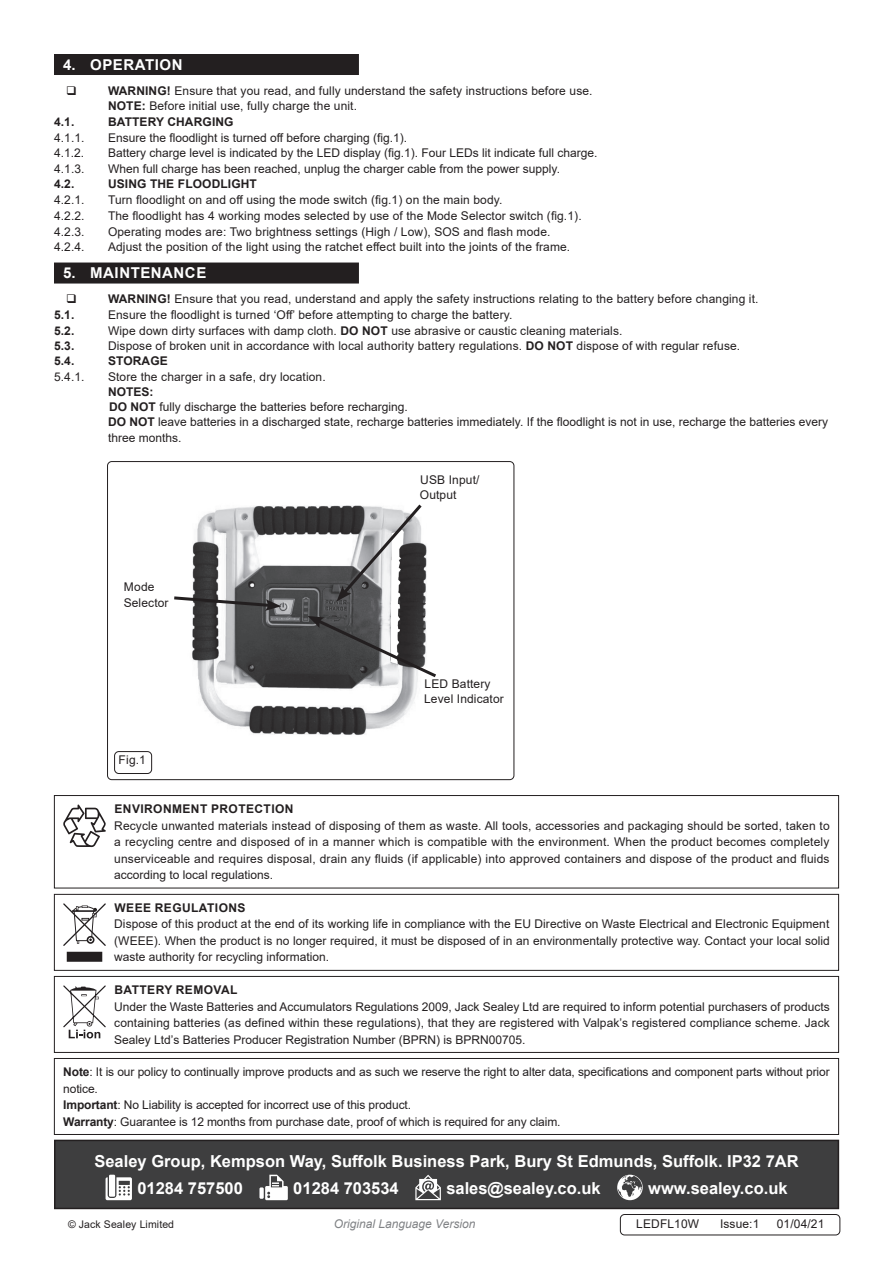
<style>
.page{position:relative;width:893px;height:1263px;background:#fff}
.page>*{position:absolute;margin:0;border:0;box-sizing:border-box;transform-origin:0 0}
.Footer_Contact_Infor{font:700 16.5px "Arial";color:#fff}
.t1{font:700 15px "Arial";letter-spacing:.035em;color:#fff}
.Enviroment_Protectio{font:12px/16.5px "Arial";letter-spacing:.01em;color:#231f20;text-align:justify}
.Battery_Removal_Li-i{font:12px/16.5px "Arial";color:#231f20;text-align:justify}
.Important_Notificati{font:12px/16.5px "Arial";letter-spacing:-.01em;color:#231f20}
.Weee_Regulation_Body{font:12px/16.5px "Arial";color:#231f20;text-align:justify}
.Body{font:12px/15.8px "Arial";color:#231f20}
.Enviroment_Protectio-2{font:700 12px "Arial";letter-spacing:.01em;color:#231f20}
.Normal{font:12px "Arial";color:#231f20}
.t2{font:italic 12px "Arial";color:#808285}
.Body__Footer{font:12px "Arial";letter-spacing:.01em;color:#231f20}
.Enviroment_Protectio-3{font:700 12px "Arial";letter-spacing:.035em;color:#231f20}
.Weee_Regulation_Head{font:700 12px "Arial";letter-spacing:.035em;color:#231f20}
.Battery_Removal_Li-i-2{font:700 12px "Arial";letter-spacing:.035em;color:#231f20}
.Body__Justified__7pt{font:10.5px "Arial";letter-spacing:.01em;color:#231f20}
.s1{font-weight:700}
</style>
<div class="page">
<div style="left:54px;top:54px;width:305px;height:21px;background:#231f20"></div>
<div style="left:54px;top:263px;width:305px;height:21px;background:#231f20"></div>
<div style="left:620px;top:1214px;width:220px;height:21px;border:1px solid #231f20;border-radius:4px"></div>
<img style="left:192px;top:505px;width:235px;height:230px">
<div style="left:107px;top:461px;width:407px;height:319px;border:1px solid #231f20;border-radius:4px"></div>
<svg style="left:174px;top:595px;width:107px;height:16px"></svg>
<svg style="left:337px;top:504px;width:88px;height:97px"></svg>
<svg style="left:308px;top:616px;width:128px;height:64px"></svg>
<div style="left:114px;top:751px;width:38px;height:23px;border:1px solid #231f20;border-radius:4px"></div>
<div style="left:55px;top:1140px;width:783px;height:68px;background:#3e3e3f"></div>
<svg style="left:106px;top:1177px;width:26px;height:23px"></svg>
<div style="left:109px;top:1175px;width:6px;height:22px;background:#fff"></div>
<div style="left:259px;top:1187px;width:5px;height:12px;background:#fff"></div>
<svg style="left:265px;top:1175px;width:23px;height:25px"></svg>
<svg style="left:415px;top:1175px;width:26px;height:25px"></svg>
<svg style="left:617px;top:1175px;width:26px;height:25px"></svg>
<div style="left:54px;top:1140px;width:785px;height:69px;border:2px solid #231f20"></div>
<div style="left:54px;top:795px;width:785px;height:93px;border:1px solid #231f20"></div>
<svg style="left:63px;top:804px;width:43px;height:43px"></svg>
<div style="left:54px;top:894px;width:785px;height:77px;border:1px solid #231f20"></div>
<div style="left:68px;top:952px;width:34px;height:9px;background:#231f20"></div>
<div style="left:67px;top:952px;width:35px;height:10px;border:2px solid #231f20"></div>
<svg style="left:63px;top:903px;width:43px;height:43px"></svg>
<div style="left:54px;top:976px;width:785px;height:77px;border:1px solid #231f20"></div>
<svg style="left:63px;top:985px;width:43px;height:53px"></svg>
<div style="left:54px;top:1058px;width:785px;height:77px;border:1px solid #231f20"></div>
<p class="t1" style="left:63px;top:54px;width:121px">4. OPERATION</p>
<p class="Enviroment_Protectio" style="left:108px;top:82px;width:486px"><span class="s1">WARNING!</span> Ensure that you read, and fully understand the safety instructions before use.</p>
<p class="Body" style="left:108px;top:98px;width:251px"><span class="s1">NOTE:</span> Before initial use, fully charge the unit.</p>
<p class="Enviroment_Protectio-2" style="left:54px;top:113px;width:22px">4.1.</p>
<p class="Enviroment_Protectio-2" style="left:108px;top:113px;width:127px">BATTERY CHARGING</p>
<p class="Enviroment_Protectio" style="left:54px;top:129px;width:32px">4.1.1.</p>
<p class="Enviroment_Protectio" style="left:108px;top:129px;width:301px">Ensure the floodlight is turned off before charging (fig.1).</p>
<p class="Enviroment_Protectio" style="left:54px;top:144px;width:32px">4.1.2.</p>
<p class="Enviroment_Protectio" style="left:108px;top:144px;width:491px">Battery charge level is indicated by the LED display (fig.1). Four LEDs lit indicate full charge.</p>
<p class="Enviroment_Protectio" style="left:54px;top:160px;width:32px">4.1.3.</p>
<p class="Enviroment_Protectio" style="left:108px;top:160px;width:454px">When full charge has been reached, unplug the charger cable from the power supply.</p>
<p class="Enviroment_Protectio-2" style="left:54px;top:176px;width:22px">4.2.</p>
<p class="Enviroment_Protectio-2" style="left:108px;top:176px;width:150px">USING THE FLOODLIGHT</p>
<p class="Enviroment_Protectio" style="left:54px;top:191px;width:32px">4.2.1.</p>
<p class="Enviroment_Protectio" style="left:108px;top:191px;width:396px">Turn floodlight on and off using the mode switch (fig.1) on the main body.</p>
<p class="Enviroment_Protectio" style="left:54px;top:207px;width:32px">4.2.2.</p>
<p class="Enviroment_Protectio" style="left:108px;top:207px;width:475px">The floodlight has 4 working modes selected by use of the Mode Selector switch (fig.1).</p>
<p class="Enviroment_Protectio" style="left:54px;top:223px;width:32px">4.2.3.</p>
<p class="Enviroment_Protectio" style="left:108px;top:223px;width:444px">Operating modes are: Two brightness settings (High / Low), SOS and flash mode.</p>
<p class="Enviroment_Protectio" style="left:54px;top:239px;width:32px">4.2.4.</p>
<p class="Enviroment_Protectio" style="left:108px;top:239px;width:464px">Adjust the position of the light using the ratchet effect built into the joints of the frame.</p>
<p class="t1" style="left:63px;top:262px;width:145px">5. MAINTENANCE</p>
<p class="Enviroment_Protectio" style="left:108px;top:290px;width:652px"><span class="s1">WARNING!</span> Ensure that you read, understand and apply the safety instructions relating to the battery before changing it.</p>
<p class="Enviroment_Protectio-2" style="left:54px;top:306px;width:22px">5.1.</p>
<p class="Enviroment_Protectio" style="left:108px;top:306px;width:406px">Ensure the floodlight is turned ‘Off’ before attempting to charge the battery.</p>
<p class="Enviroment_Protectio-2" style="left:54px;top:322px;width:22px">5.2.</p>
<p class="Enviroment_Protectio" style="left:108px;top:322px;width:516px">Wipe down dirty surfaces with damp cloth. <span class="s1">DO NOT</span> use abrasive or caustic cleaning materials.</p>
<p class="Enviroment_Protectio-2" style="left:54px;top:337px;width:22px">5.3.</p>
<p class="Enviroment_Protectio" style="left:108px;top:337px;width:634px">Dispose of broken unit in accordance with local authority battery regulations. <span class="s1">DO NOT</span> dispose of with regular refuse.</p>
<p class="Enviroment_Protectio-2" style="left:54px;top:353px;width:22px">5.4.</p>
<p class="Enviroment_Protectio-2" style="left:108px;top:353px;width:61px">STORAGE</p>
<p class="Enviroment_Protectio" style="left:54px;top:368px;width:32px">5.4.1.</p>
<p class="Enviroment_Protectio" style="left:108px;top:368px;width:219px">Store the charger in a safe, dry location.</p>
<p class="Enviroment_Protectio-2" style="left:108px;top:383px;width:47px">NOTES:</p>
<p class="Normal" style="left:109px;top:399px;width:300px"><span class="s1">DO NOT</span> fully discharge the batteries before recharging.</p>
<p class="Body" style="left:108px;top:414px;width:722px"><span class="s1">DO NOT</span> leave batteries in a discharged state, recharge batteries immediately. If the floodlight is not in use, recharge the batteries every three months.</p>
<p class="Body" style="left:124px;top:579px;width:46px">Mode<br>Selector</p>
<p class="Body" style="left:119px;top:751px;width:29px">Fig.1</p>
<p class="Body" style="left:420px;top:471px;width:61px">USB Input/<br>Output</p>
<p class="Body" style="left:424px;top:675px;width:81px">LED Battery<br>Level Indicator</p>
<p class="Enviroment_Protectio-3" style="left:114px;top:800px;width:181px">ENVIRONMENT PROTECTION</p>
<p class="Enviroment_Protectio" style="left:114px;top:817px;width:717px">Recycle unwanted materials instead of disposing of them as waste. All tools, accessories and packaging should be sorted, taken to a recycling centre and disposed of in a manner which is compatible with the environment. When the product becomes completely unserviceable and requires disposal, drain any fluids (if applicable) into approved containers and dispose of the product and fluids according to local regulations.</p>
<p class="Weee_Regulation_Head" style="left:114px;top:899px;width:133px">WEEE REGULATIONS</p>
<p class="Weee_Regulation_Body" style="left:114px;top:916px;width:717px">Dispose of this product at the end of its working life in compliance with the EU Directive on Waste Electrical and Electronic Equipment (WEEE). When the product is no longer required, it must be disposed of in an environmentally protective way. Contact your local solid waste authority for recycling information.</p>
<p class="Battery_Removal_Li-i-2" style="left:114px;top:981px;width:125px">BATTERY REMOVAL</p>
<p class="Battery_Removal_Li-i" style="left:114px;top:998px;width:717px">Under the Waste Batteries and Accumulators Regulations 2009, Jack Sealey Ltd are required to inform potential purchasers of products containing batteries (as defined within these regulations), that they are registered with Valpak’s registered compliance scheme. Jack Sealey Ltd’s Batteries Producer Registration Number (BPRN) is BPRN00705.</p>
<p class="Important_Notificati" style="left:63px;top:1063px;width:768px"><span class="s1">Note</span>: It is our policy to continually improve products and as such we reserve the right to alter data, specifications and component parts without prior notice.</p>
<p class="Important_Notificati" style="left:63px;top:1096px;width:349px"><span class="s1">Important</span>: No Liability is accepted for incorrect use of this product.</p>
<p class="Important_Notificati" style="left:63px;top:1113px;width:499px"><span class="s1">Warranty</span>: Guarantee is 12 months from purchase date, proof of which is required for any claim.</p>
<p class="Footer_Contact_Infor" style="left:94px;top:1149px;width:706px">Sealey Group, Kempson Way, Suffolk Business Park, Bury St Edmunds, Suffolk. IP32 7AR</p>
<p class="Footer_Contact_Infor" style="left:137px;top:1176px;width:107px">01284 757500</p>
<p class="Footer_Contact_Infor" style="left:293px;top:1176px;width:107px">01284 703534</p>
<p class="Footer_Contact_Infor" style="left:446px;top:1176px;width:156px">sales@sealey.co.uk</p>
<p class="Footer_Contact_Infor" style="left:648px;top:1176px;width:141px">www.sealey.co.uk</p>
<p class="Body__Justified__7pt" style="left:68px;top:1217px;width:108px">© Jack Sealey Limited</p>
<p class="t2" style="left:334px;top:1216px;width:143px">Original Language Version</p>
<p class="Body__Footer" style="left:636px;top:1215px;width:65px">LEDFL10W</p>
<p class="Body__Footer" style="left:720px;top:1215px;width:41px">Issue:1</p>
<p class="Body__Footer" style="left:777px;top:1215px;width:49px">01/04/21</p>
</div>
